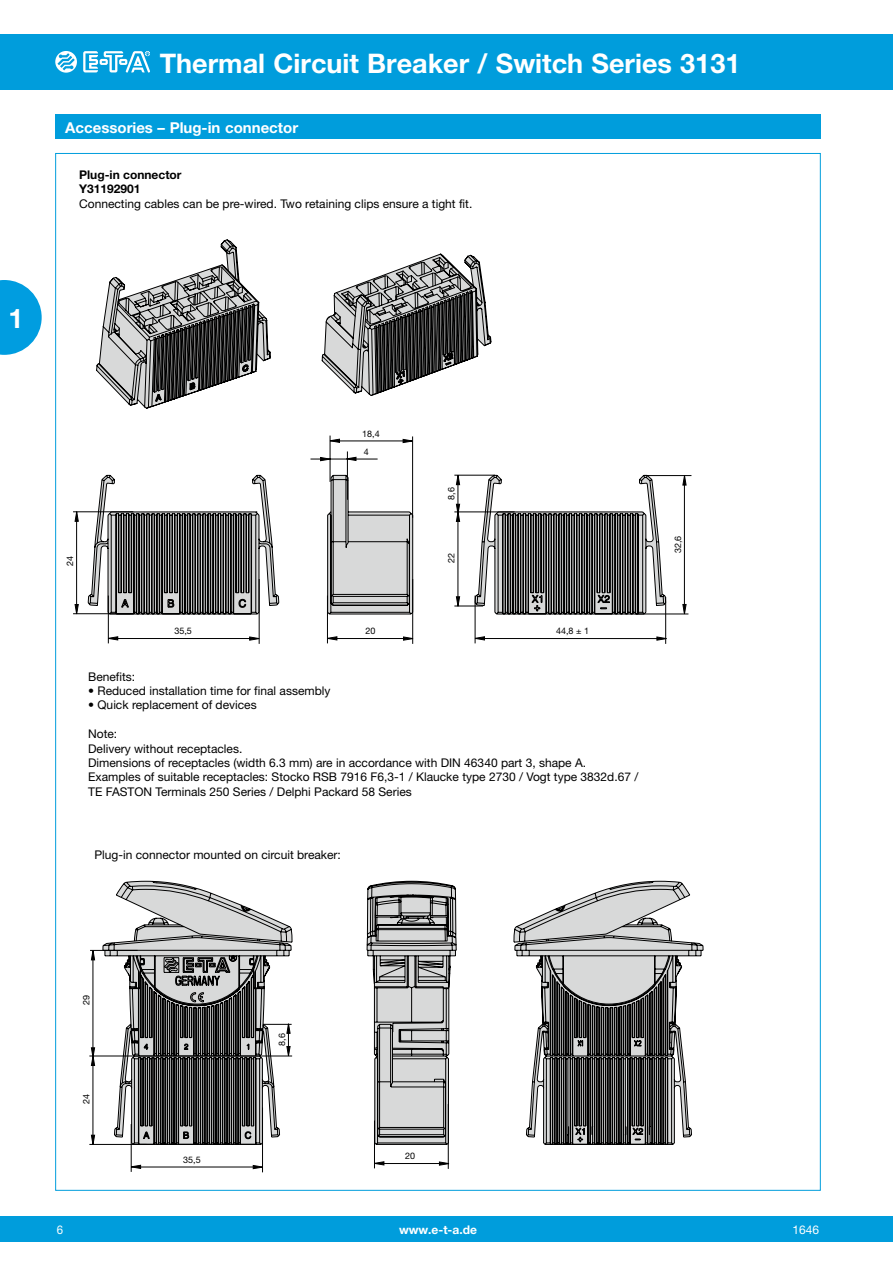
<style>
.page{position:relative;width:893px;height:1263px;background:#fff}
.page>*{position:absolute;margin:0;border:0;box-sizing:border-box;transform-origin:0 0}
.t1{font:700 27px "Helvetica Neue LT";color:#fff}
.t2{font:700 15px "Helvetica Neue LT";color:#fff}
.t3{font:12px/14.4px "Helvetica Neue LT";color:#000}
.t4{font:700 12px/14.4px "Helvetica Neue LT";color:#000}
.t5{font:700 12px "Helvetica Neue LT";color:#fff}
.t6{font:12px "Helvetica Neue LT";color:#fff}
.t7{font:12px "Helvetica Neue LT";color:#fff;scale:.95 1}
.t8{font:9px "Helvetica Neue LT";color:#000}
</style>
<div class="page">
<div style="left:0;top:34px;width:893px;height:55px;background:#009ddc"></div>
<div style="left:0;top:1216px;width:893px;height:26px;background:#009ddc"></div>
<svg style="left:55px;top:51px;width:22px;height:22px"></svg>
<svg style="left:83px;top:51px;width:67px;height:21px"></svg>
<svg style="left:0;top:280px;width:42px;height:75px"></svg>
<div style="left:55px;top:115px;width:766px;height:24px;background:#009ddc"></div>
<svg style="left:87px;top:474px;width:580px;height:141px"></svg>
<svg style="left:96px;top:239px;width:140px;height:170px"></svg>
<svg style="left:108px;top:246px;width:214px;height:150px"></svg>
<svg style="left:322px;top:253px;width:170px;height:143px"></svg>
<hr style="left:73px;top:613px;width:57px;height:1px;background:#000">
<hr style="left:73px;top:511px;width:60px;height:1px;background:#000">
<hr style="left:76px;top:512px;width:1px;height:99px;background:#000">
<svg style="left:75px;top:511px;width:4px;height:11px"></svg>
<svg style="left:75px;top:604px;width:4px;height:11px"></svg>
<svg style="left:454px;top:474px;width:212px;height:140px"></svg>
<hr style="left:636px;top:614px;width:52px;height:1px;background:#000">
<hr style="left:645px;top:475px;width:46px;height:1px;background:#000">
<hr style="left:684px;top:482px;width:1px;height:131px;background:#000">
<svg style="left:682px;top:475px;width:4px;height:10px"></svg>
<svg style="left:682px;top:604px;width:4px;height:11px"></svg>
<hr style="left:108px;top:595px;width:1px;height:48px;background:#000">
<hr style="left:259px;top:579px;width:1px;height:65px;background:#000">
<hr style="left:108px;top:638px;width:144px;height:1px;background:#000">
<svg style="left:107px;top:636px;width:11px;height:4px"></svg>
<svg style="left:249px;top:637px;width:11px;height:3px"></svg>
<hr style="left:475px;top:595px;width:1px;height:48px;background:#000">
<hr style="left:665px;top:597px;width:1px;height:47px;background:#000">
<hr style="left:475px;top:638px;width:190px;height:1px;background:#000">
<svg style="left:474px;top:636px;width:11px;height:4px"></svg>
<svg style="left:657px;top:637px;width:10px;height:3px"></svg>
<hr style="left:327px;top:595px;width:1px;height:48px;background:#000">
<hr style="left:412px;top:579px;width:1px;height:65px;background:#000">
<hr style="left:327px;top:638px;width:79px;height:1px;background:#000">
<svg style="left:328px;top:636px;width:9px;height:4px"></svg>
<svg style="left:403px;top:637px;width:11px;height:3px"></svg>
<hr style="left:330px;top:436px;width:1px;height:46px;background:#000">
<hr style="left:347px;top:451px;width:1px;height:49px;background:#000">
<hr style="left:412px;top:436px;width:1px;height:82px;background:#000">
<hr style="left:310px;top:459px;width:68px;height:1px;background:#000">
<svg style="left:345px;top:457px;width:11px;height:4px"></svg>
<svg style="left:320px;top:457px;width:12px;height:4px"></svg>
<hr style="left:330px;top:441px;width:79px;height:1px;background:#000">
<svg style="left:329px;top:439px;width:11px;height:4px"></svg>
<svg style="left:403px;top:439px;width:11px;height:4px"></svg>
<svg style="left:102px;top:880px;width:601px;height:265px"></svg>
<hr style="left:131px;top:1124px;width:1px;height:48px;background:#000">
<hr style="left:262px;top:1107px;width:1px;height:65px;background:#000">
<hr style="left:131px;top:1167px;width:127px;height:1px;background:#000">
<hr style="left:90px;top:950px;width:48px;height:1px;background:#000">
<hr style="left:89px;top:1144px;width:58px;height:1px;background:#000">
<hr style="left:89px;top:1056px;width:203px;height:1px;background:#000">
<hr style="left:93px;top:953px;width:1px;height:189px;background:#000">
<svg style="left:130px;top:1165px;width:11px;height:4px"></svg>
<svg style="left:253px;top:1165px;width:9px;height:4px"></svg>
<svg style="left:91px;top:949px;width:4px;height:11px"></svg>
<svg style="left:91px;top:1135px;width:4px;height:10px"></svg>
<svg style="left:91px;top:1047px;width:4px;height:19px"></svg>
<hr style="left:374px;top:1120px;width:1px;height:48px;background:#000">
<hr style="left:448px;top:1104px;width:1px;height:65px;background:#000">
<hr style="left:374px;top:1163px;width:75px;height:1px;background:#000">
<svg style="left:375px;top:1161px;width:9px;height:4px"></svg>
<svg style="left:439px;top:1161px;width:11px;height:4px"></svg>
<svg style="left:264px;top:1022px;width:28px;height:36px"></svg>
<h1 class="t1" style="left:8px;top:302px;width:17px">1</h1>
<h1 class="t1" style="left:160px;top:46px;width:582px">Thermal Circuit Breaker / Switch Series 3131</h1>
<p class="t2" style="left:65px;top:119px;width:234px">Accessories – Plug-in connector</p>
<p class="t4" style="left:79px;top:167px;width:104px">Plug-in connector<br>Y31192901</p>
<p class="t3" style="left:79px;top:196px;width:395px">Connecting cables can be pre-wired. Two retaining clips ensure a tight fit.</p>
<p class="t8" style="left:362px;top:428px;width:19px">18,4</p>
<p class="t8" style="left:364px;top:446px;width:7px">4</p>
<p class="t8" style="left:446px;top:500px;width:14px;rotate:-90deg">8,6</p>
<p class="t8" style="left:65px;top:565px;width:12px;rotate:-90deg">24</p>
<p class="t8" style="left:446px;top:563px;width:12px;rotate:-90deg">22</p>
<p class="t8" style="left:174px;top:626px;width:19px">35,5</p>
<p class="t8" style="left:366px;top:626px;width:12px">20</p>
<p class="t8" style="left:556px;top:626px;width:34px">44,8 ± 1</p>
<p class="t3" style="left:88px;top:669px;width:49px">Benefits:</p>
<p class="t3" style="left:88px;top:683px;width:244px">• Reduced installation time for final assembly</p>
<p class="t3" style="left:88px;top:698px;width:170px">• Quick replacement of devices</p>
<p class="t3" style="left:88px;top:726px;width:552px">Note:<br>Delivery without receptacles.<br>Dimensions of receptacles (width 6.3 mm) are in accordance with DIN 46340 part 3, shape A.<br>Examples of suitable receptacles: Stocko RSB 7916 F6,3-1 / Klaucke type 2730 / Vogt type 3832d.67 / TE FASTON Terminals 250 Series / Delphi Packard 58 Series</p>
<p class="t3" style="left:94px;top:848px;width:248px">Plug-in connector mounted on circuit breaker:</p>
<p class="t8" style="left:672px;top:553px;width:19px;rotate:-90deg">32,6</p>
<p class="t8" style="left:81px;top:1005px;width:12px;rotate:-90deg">29</p>
<p class="t8" style="left:81px;top:1104px;width:12px;rotate:-90deg">24</p>
<p class="t8" style="left:183px;top:1154px;width:19px">35,5</p>
<p class="t8" style="left:276px;top:1045px;width:14px;rotate:-90deg">8,6</p>
<p class="t8" style="left:405px;top:1150px;width:12px">20</p>
<p class="t7" style="left:57px;top:1222px;width:8px">6</p>
<p class="t5" style="left:399px;top:1222px;width:79px">www.e-t-a.de</p>
<p class="t6" style="left:792px;top:1222px;width:28px">1646</p>
</div>
